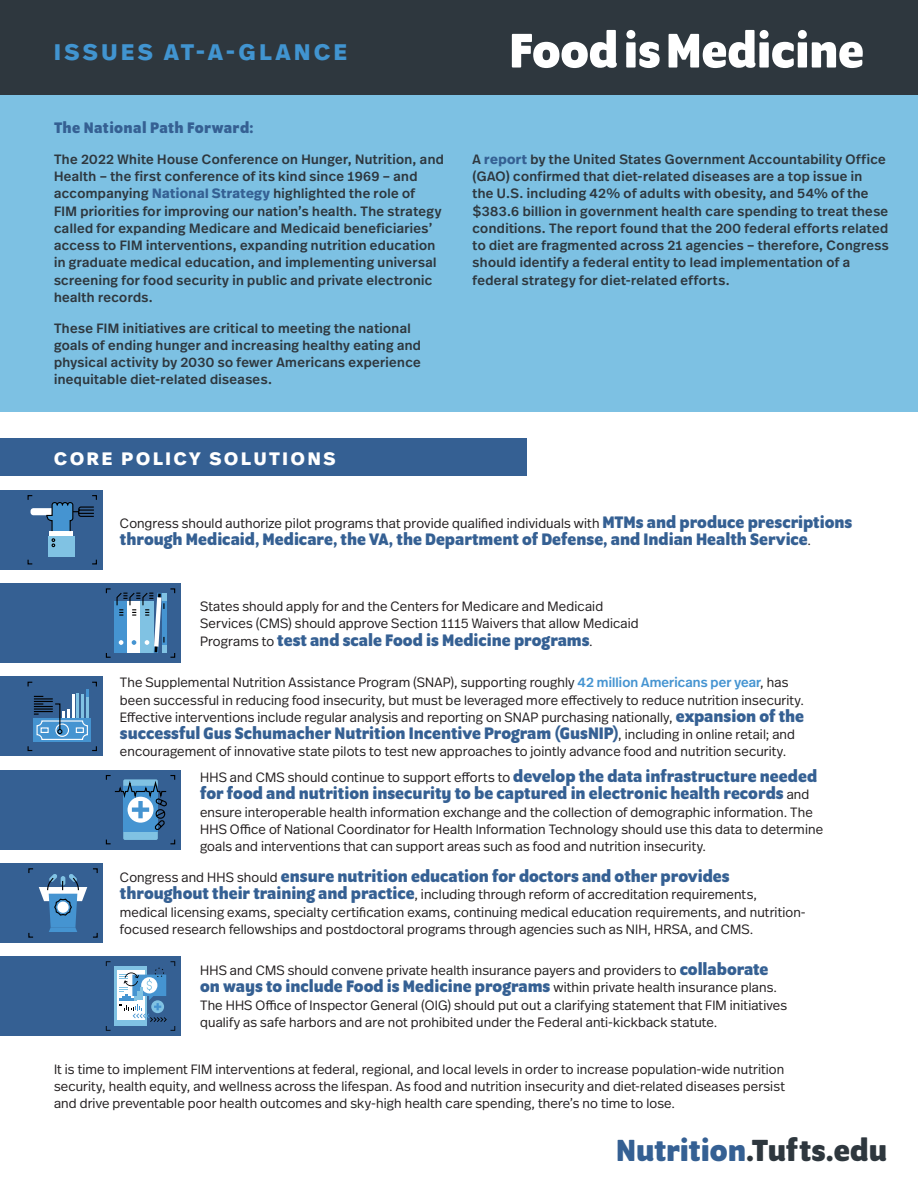
<style>
.page{position:relative;width:918px;height:1188px;background:#fff}
.page>*{position:absolute;margin:0;border:0;box-sizing:border-box;transform-origin:0 0}
.t1{font:700 52.5px "Program OT";letter-spacing:-.005em;color:#fff}
.t2{font:700 33px "Program OT";letter-spacing:-.005em;color:#2e373e}
.t3{font:800 22.5px "Real Head Pro";letter-spacing:.165em;color:#4194d0}
.t4{font:700 18px "Program OT";color:#356093}
.t5{font:800 18px "Real Head Pro";letter-spacing:.16em;color:#fff}
.t6{font:700 16.5px "Program OT";letter-spacing:.02em;color:#356093}
.t7{font:300 13.5px/17.2px "Real Head Pro";letter-spacing:.01em;color:#231f20}
.t8{font:500 13.5px/17.2px "Real Head Pro";letter-spacing:.03em;color:#2e373e}
.s1{font-weight:700;color:#356093}
.s2{font-family:"Program OT";font-weight:700;font-size:18px;color:#356093}
.s3{font-family:"Real Head Pro";font-weight:300;font-size:13.5px;color:#231f20}
.s4{font-weight:500;color:#4594d1}
.s5{color:#356093}
</style>
<div class="page">
<div style="left:0;top:95px;width:918px;height:316px;background:#7dc1e3"></div>
<div style="left:0;top:490px;width:102px;height:80px;background:#356093"></div>
<div style="left:0;top:676px;width:102px;height:80px;background:#356093"></div>
<div style="left:0;top:863px;width:102px;height:80px;background:#356093"></div>
<div style="left:0;top:583px;width:181px;height:80px;background:#356093"></div>
<div style="left:0;top:770px;width:181px;height:80px;background:#356093"></div>
<div style="left:0;top:956px;width:181px;height:80px;background:#356093"></div>
<svg style="left:105px;top:588px;width:71px;height:70px"></svg>
<svg style="left:27px;top:681px;width:70px;height:71px"></svg>
<svg style="left:27px;top:495px;width:70px;height:70px"></svg>
<svg style="left:105px;top:775px;width:71px;height:70px"></svg>
<svg style="left:28px;top:868px;width:70px;height:70px"></svg>
<div style="left:0;top:439px;width:526px;height:37px;background:#356093"></div>
<div style="left:0;top:0;width:918px;height:95px;background:#2e373e"></div>
<svg style="left:106px;top:961px;width:5px;height:5px"></svg>
<svg style="left:106px;top:1026px;width:5px;height:5px"></svg>
<div style="left:115px;top:966px;width:32px;height:60px;background:#80c2e3"></div>
<div style="left:117px;top:970px;width:28px;height:50px;background:#fff"></div>
<svg style="left:119px;top:961px;width:56px;height:70px"></svg>
<p class="t3" style="left:54px;top:35px;width:294px">ISSUES AT-A-GLANCE</p>
<p class="t6" style="left:54px;top:118px;width:201px">The National Path Forward:</p>
<p class="t8" style="left:54px;top:150px;width:391px">The 2022 White House Conference on Hunger, Nutrition, and Health – the first conference of its kind since 1969 – and accompanying <span class="s1">National Strategy</span> highlighted the role of<br>FIM priorities for improving our nation’s health. The strategy called for expanding Medicare and Medicaid beneficiaries’ access to FIM interventions, expanding nutrition education in graduate medical education, and implementing universal screening for food security in public and private electronic health records.</p>
<p class="t8" style="left:54px;top:319px;width:368px">These FIM initiatives are critical to meeting the national goals of ending hunger and increasing healthy eating and physical activity by 2030 so fewer Americans experience inequitable diet-related diseases.</p>
<p class="t5" style="left:54px;top:445px;width:283px">CORE POLICY SOLUTIONS</p>
<p class="t1" style="left:509px;top:20px;width:356px">Food is Medicine</p>
<p class="t8" style="left:472px;top:150px;width:418px">A <span class="s1">report</span> by the United States Government Accountability Office (GAO) confirmed that diet-related diseases are a top issue in<br>the U.S. including 42% of adults with obesity, and 54% of the $383.6 billion in government health care spending to treat these conditions. The report found that the 200 federal efforts related to diet are fragmented across 21 agencies – therefore, Congress should identify a federal entity to lead implementation of a federal strategy for diet-related efforts.</p>
<p class="t7" style="left:120px;top:514px;width:734px">Congress should authorize pilot programs that provide qualified individuals with <span class="s2">MTMs and produce prescriptions</span></p>
<p class="t4" style="left:120px;top:529px;width:693px">through Medicaid, Medicare, the VA, the Department of Defense, and Indian Health Service<span class="s3">.</span></p>
<p class="t7" style="left:200px;top:597px;width:440px">States should apply for and the Centers for Medicare and Medicaid<br>Services (CMS) should approve Section 1115 Waivers that allow Medicaid</p>
<p class="t4" style="left:200px;top:630px;width:394px"><span class="s3">Programs to</span> test and scale Food is Medicine programs<span class="s3">.</span></p>
<p class="t7" style="left:120px;top:673px;width:686px">The Supplemental Nutrition Assistance Program (SNAP), supporting roughly <span class="s4">42 million Americans per year</span>, has been successful in reducing food insecurity, but must be leveraged more effectively to reduce nutrition insecurity.<br>Effective interventions include regular analysis and reporting on SNAP purchasing nationally, <span class="s2">expansion of the</span></p>
<p class="t4" style="left:120px;top:723px;width:677px">successful Gus Schumacher Nutrition Incentive Program (GusNIP)<span class="s3">, including in online retail; and</span></p>
<p class="t7" style="left:120px;top:742px;width:668px">encouragement of innovative state pilots to test new approaches to jointly advance food and nutrition security.</p>
<p class="t7" style="left:200px;top:768px;width:619px">HHS and CMS should continue to support efforts to <span class="s2">develop the data infrastructure needed</span></p>
<p class="t4" style="left:200px;top:783px;width:611px">for food and nutrition insecurity to be captured in electronic health records <span class="s3">and</span></p>
<p class="t7" style="left:200px;top:803px;width:624px">ensure interoperable health information exchange and the collection of demographic information. The<br>HHS Office of National Coordinator for Health Information Technology should use this data to determine goals and interventions that can support areas such as food and nutrition insecurity.</p>
<p class="t4" style="left:120px;top:866px;width:611px"><span class="s3">Congress and HHS should</span> ensure nutrition education for doctors and other provides</p>
<p class="t7" style="left:120px;top:886px;width:687px"><span class="s2">throughout their training and practice</span>, including through reform of accreditation requirements, medical licensing exams, specialty certification exams, continuing medical education requirements, and nutrition&shy;focused research fellowships and postdoctoral programs through agencies such as NIH, HRSA, and CMS.</p>
<p class="t7" style="left:200px;top:961px;width:570px">HHS and CMS should convene private health insurance payers and providers to <span class="s2">collaborate</span></p>
<p class="t4" style="left:200px;top:976px;width:579px">on ways to include Food is Medicine programs <span class="s3">within private health insurance plans.</span></p>
<p class="t7" style="left:200px;top:996px;width:589px">The HHS Office of Inspector General (OIG) should put out a clarifying statement that FIM initiatives qualify as safe harbors and are not prohibited under the Federal anti-kickback statute.</p>
<p class="t7" style="left:54px;top:1060px;width:732px;text-align:justify">It is time to implement FIM interventions at federal, regional, and local levels in order to increase population-wide nutrition security, health equity, and wellness across the lifespan. As food and nutrition insecurity and diet-related diseases persist and drive preventable poor health outcomes and sky-high health care spending, there’s no time to lose.</p>
<p class="t2" style="left:616px;top:1131px;width:272px"><span class="s5">Nutrition</span>.Tufts.edu</p>
</div>
